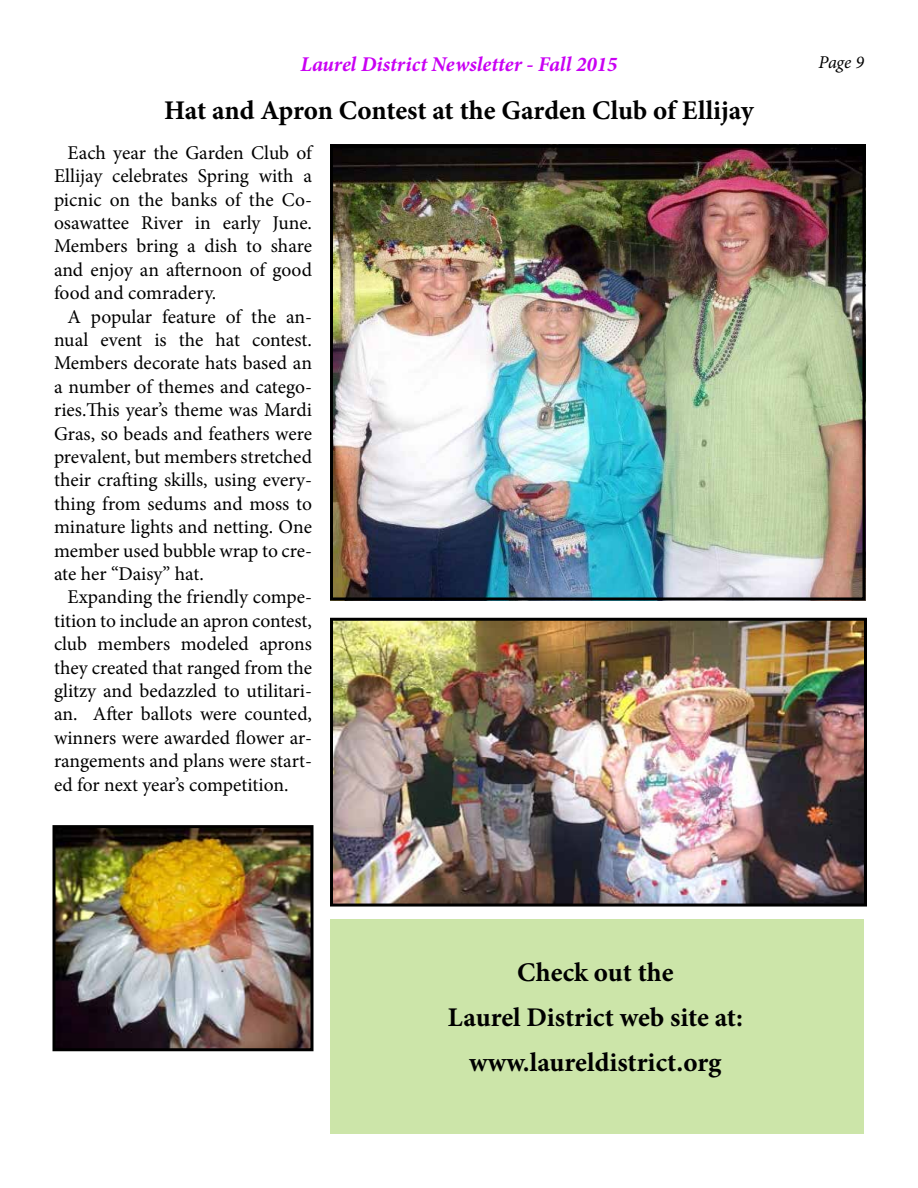
<style>
.page{position:relative;width:918px;height:1188px;background:#fff}
.page>*{position:absolute;margin:0;border:0;box-sizing:border-box;transform-origin:0 0}
.t1{font:700 27px/45px "Minion Pro";letter-spacing:-.005em;color:#000;text-align:center}
.t2{font:italic 700 21px "Minion Pro";color:#c901f3}
.t3{font:19.5px/23.4px "Minion Pro";letter-spacing:-.005em;color:#000;text-align:justify}
.t4{font:italic 18px "Minion Pro";color:#000}
</style>
<div class="page">
<img style="left:56px;top:829px;width:254px;height:218px">
<div style="left:52px;top:825px;width:262px;height:226px;border:3px solid #000"></div>
<img style="left:334px;top:149px;width:528px;height:447px">
<div style="left:330px;top:145px;width:536px;height:455px;border:3px solid #000"></div>
<img style="left:334px;top:622px;width:529px;height:281px">
<div style="left:330px;top:618px;width:537px;height:289px;border:3px solid #000"></div>
<div style="left:330px;top:919px;width:534px;height:215px;background:#cce5a9"></div>
<p class="t2" style="left:300px;top:49px;width:319px">Laurel District Newsletter - Fall 2015</p>
<p class="t4" style="left:818px;top:50px;width:47px">Page 9</p>
<h1 class="t1" style="left:164px;top:88px;width:591px">Hat and Apron Contest at the Garden Club of Ellijay</h1>
<p class="t3" style="left:54px;top:141px;width:260px;text-indent:13px">Each year the Garden Club of Ellijay celebrates Spring with a picnic on the banks of the Co&shy;osawattee River in early June.<br>Members bring a dish to share and enjoy an afternoon of good food and comradery.</p>
<p class="t3" style="left:54px;top:305px;width:260px;text-indent:13px">A popular feature of the an&shy;nual event is the hat contest.<br>Members decorate hats based an a number of themes and catego&shy;ries.This year’s theme was Mardi Gras, so beads and feathers were prevalent, but members stretched their crafting skills, using every&shy;thing from sedums and moss to minature lights and netting. One member used bubble wrap to cre&shy;ate her “Daisy” hat.</p>
<p class="t3" style="left:54px;top:586px;width:260px;text-indent:13px">Expanding the friendly compe&shy;tition to include an apron contest, club members modeled aprons they created that ranged from the glitzy and bedazzled to utilitari&shy;an. After ballots were counted, winners were awarded flower ar&shy;rangements and plans were start&shy;ed for next year’s competition.</p>
<h1 class="t1" style="left:448px;top:949px;width:296px">Check out the<br>Laurel District web site at: www.laureldistrict.org</h1>
</div>
